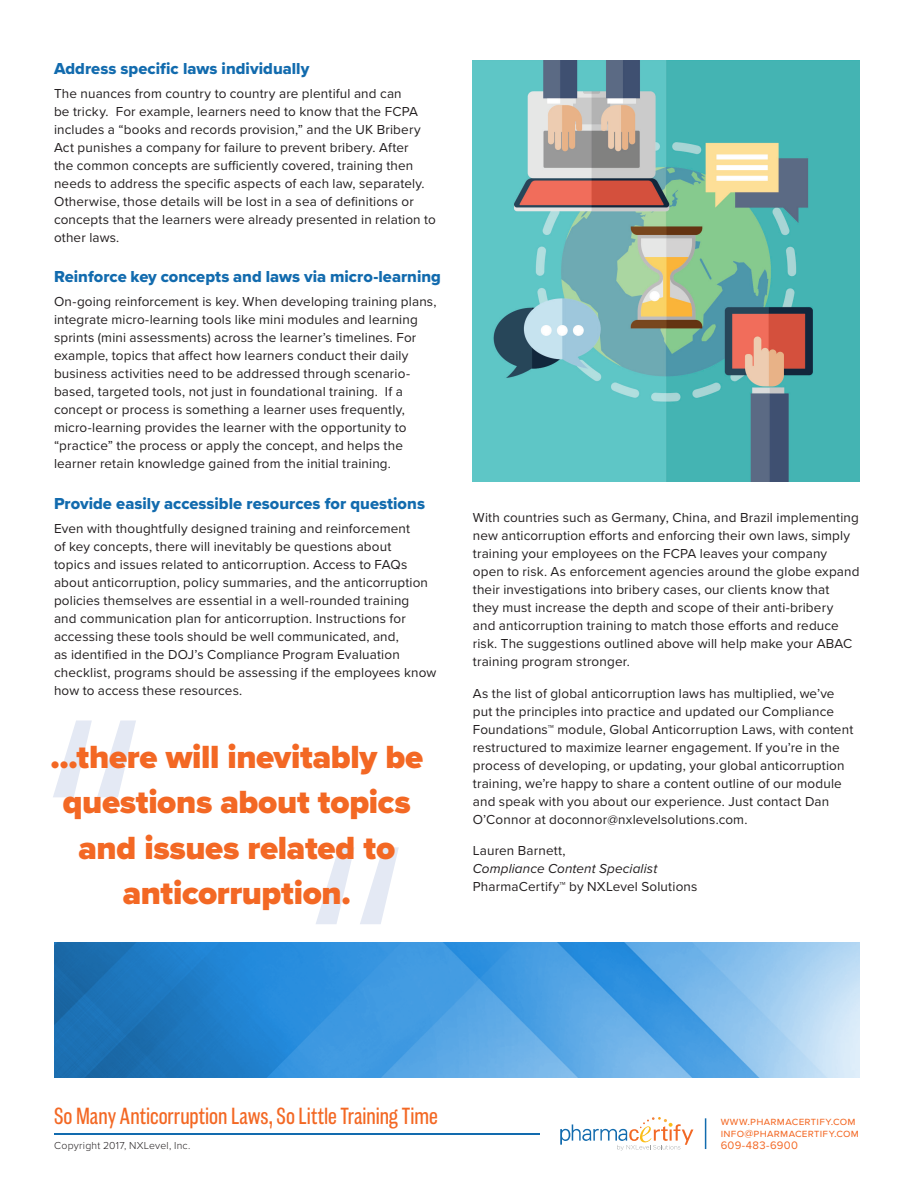
<style>
.page{position:relative;width:918px;height:1188px;background:#fff}
.page>*{position:absolute;margin:0;border:0;box-sizing:border-box;transform-origin:0 0}
.Paragraph_Style_1{font:402.6px "Museo Slab 100";color:#e4e9f4}
.Pull_Quote{font:900 33.3px/45.5px "Proxima Nova";letter-spacing:-.01em;color:#f36824;text-align:center}
.t1{font:24px "Americane Cond";letter-spacing:.005em;color:#f36824}
.Subhead{font:16.5px "Proxima Nova Extrabld";color:#126bae}
.Paragraph_Style_1-2{font:13.5px/18px "Proxima Nova";letter-spacing:.01em;color:#231f20}
.t2{font:11.25px/12px "Proxima Nova";letter-spacing:.02em;color:#f36824}
.t3{font:300 10.5px "Proxima Nova";letter-spacing:.02em;color:#231f20}
.s1{font-style:italic}
</style>
<div class="page">
<img style="left:54px;top:942px;width:806px;height:136px">
<svg style="left:560px;top:1117px;width:133px;height:33px"></svg>
<hr style="left:705px;top:1118px;width:1px;height:31px;background:#126bae">
<hr style="left:54px;top:1133px;width:486px;height:2px;background:#126bae">
<img style="left:472px;top:61px;width:388px;height:421px">
<p class="Subhead" style="left:54px;top:56px;width:257px">Address specific laws individually</p>
<p class="Paragraph_Style_1-2" style="left:54px;top:84px;width:383px">The nuances from country to country are plentiful and can<br>be tricky. For example, learners need to know that the FCPA includes a “books and records provision,” and the UK Bribery Act punishes a company for failure to prevent bribery. After<br>the common concepts are sufficiently covered, training then needs to address the specific aspects of each law, separately.<br>Otherwise, those details will be lost in a sea of definitions or concepts that the learners were already presented in relation to other laws.</p>
<p class="Subhead" style="left:54px;top:264px;width:388px">Reinforce key concepts and laws via micro-learning</p>
<p class="Paragraph_Style_1-2" style="left:54px;top:292px;width:384px">On-going reinforcement is key. When developing training plans, integrate micro-learning tools like mini modules and learning sprints (mini assessments) across the learner’s timelines. For example, topics that affect how learners conduct their daily business activities need to be addressed through scenario&shy;based, targeted tools, not just in foundational training. If a concept or process is something a learner uses frequently, micro-learning provides the learner with the opportunity to “practice” the process or apply the concept, and helps the learner retain knowledge gained from the initial training.</p>
<p class="Subhead" style="left:54px;top:491px;width:372px">Provide easily accessible resources for questions</p>
<p class="Paragraph_Style_1-2" style="left:54px;top:519px;width:384px">Even with thoughtfully designed training and reinforcement<br>of key concepts, there will inevitably be questions about<br>topics and issues related to anticorruption. Access to FAQs about anticorruption, policy summaries, and the anticorruption policies themselves are essential in a well-rounded training<br>and communication plan for anticorruption. Instructions for accessing these tools should be well communicated, and,<br>as identified in the DOJ’s Compliance Program Evaluation checklist, programs should be assessing if the employees know how to access these resources.</p>
<p class="Paragraph_Style_1-2" style="left:473px;top:508px;width:388px">With countries such as Germany, China, and Brazil implementing new anticorruption efforts and enforcing their own laws, simply training your employees on the FCPA leaves your company open to risk. As enforcement agencies around the globe expand their investigations into bribery cases, our clients know that<br>they must increase the depth and scope of their anti-bribery<br>and anticorruption training to match those efforts and reduce risk. The suggestions outlined above will help make your ABAC training program stronger.</p>
<p class="Paragraph_Style_1-2" style="left:473px;top:684px;width:382px">As the list of global anticorruption laws has multiplied, we’ve put the principles into practice and updated our Compliance Foundations™ module, Global Anticorruption Laws, with content restructured to maximize learner engagement. If you’re in the process of developing, or updating, your global anticorruption training, we’re happy to share a content outline of our module and speak with you about our experience. Just contact Dan O’Connor at doconnor@nxlevelsolutions.com.</p>
<p class="Paragraph_Style_1-2" style="left:473px;top:841px;width:226px">Lauren Barnett,<br><span class="s1">Compliance Content Specialist<br></span>PharmaCertify™ by NXLevel Solutions</p>
<p class="Paragraph_Style_1" style="left:29px;top:651px;width:128px">“</p>
<p class="Pull_Quote" style="left:50px;top:734px;width:374px">...there will inevitably be questions about topics and issues related to anticorruption.</p>
<p class="Paragraph_Style_1" style="left:292px;top:778px;width:128px">“</p>
<p class="t1" style="left:54px;top:1101px;width:385px">So Many Anticorruption Laws, So Little Training Time</p>
<p class="t3" style="left:54px;top:1137px;width:138px">Copyright 2017, NXLevel, Inc.</p>
<p class="t2" style="left:721px;top:1115px;width:140px">www.pharmacertify.com info@pharmacertify.com</p>
<p class="t2" style="left:721px;top:1139px;width:79px">609-483-6900</p>
</div>
